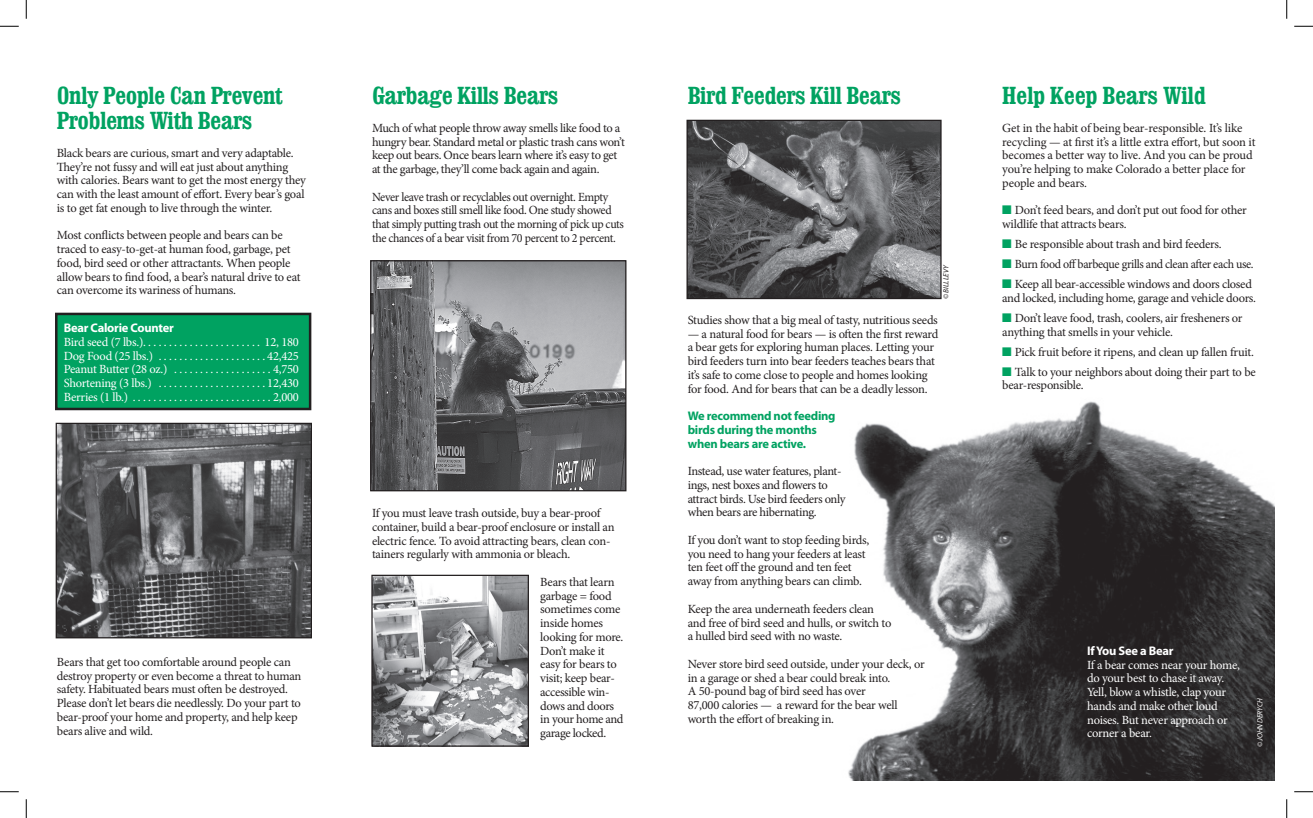
<style>
.page{position:relative;width:1313px;height:818px;background:#fff}
.page>*{position:absolute;margin:0;border:0;box-sizing:border-box;transform-origin:0 0}
.t1{font:700 condensed 25px/25px "Clarendon";letter-spacing:-.02em;color:#00a261}
.t2{font:12.5px/13.8px "Minion Pro";letter-spacing:-.025em;color:#231f20}
.t3{font:12.5px/13.8px "Minion Pro";letter-spacing:-.025em;color:#fff}
.t4{font:12.5px/13.8px "Minion Pro";letter-spacing:-.025em;color:#231f20;scale:.96 1}
.t5{font:700 12.5px/13.8px "Myriad Pro";letter-spacing:-.02em;color:#00a261}
.t6{font:700 12.5px "Myriad Pro";letter-spacing:-.02em;color:#fff}
.t7{font:italic 7.5px "Myriad Pro";letter-spacing:-.025em;color:#fff}
.t8{font:italic 7.5px "Myriad Pro";letter-spacing:-.02em;color:#231f20}
.s1{color:#00a261}
</style>
<div class="page">
<img style="left:848px;top:401px;width:426px;height:379px">
<div style="left:56px;top:314px;width:254px;height:95px;background:#00a261"></div>
<div style="left:55px;top:312px;width:256px;height:98px;border:2px solid #231f20"></div>
<img style="left:58px;top:424px;width:252px;height:212px">
<div style="left:56px;top:422px;width:256px;height:216px;border:1px solid #231f20"></div>
<img style="left:372px;top:262px;width:252px;height:227px">
<div style="left:370px;top:260px;width:256px;height:231px;border:1px solid #231f20"></div>
<img style="left:373px;top:576px;width:154px;height:168px">
<div style="left:371px;top:574px;width:158px;height:172px;border:1px solid #231f20"></div>
<img style="left:688px;top:122px;width:251px;height:175px">
<div style="left:686px;top:120px;width:255px;height:179px;border:1px solid #231f20"></div>
<svg style="left:0;top:25px;width:19px;height:2px"></svg>
<svg style="left:1294px;top:25px;width:18px;height:2px"></svg>
<svg style="left:0;top:791px;width:19px;height:1px"></svg>
<svg style="left:1294px;top:791px;width:18px;height:1px"></svg>
<svg style="left:25px;top:0;width:2px;height:19px"></svg>
<svg style="left:25px;top:799px;width:2px;height:19px"></svg>
<svg style="left:1286px;top:0;width:1px;height:19px"></svg>
<svg style="left:1286px;top:799px;width:1px;height:19px"></svg>
<h1 class="t1" style="left:57px;top:83px;width:227px">Only People Can Prevent<br>Problems With Bears</h1>
<p class="t2" style="left:57px;top:146px;width:251px">Black bears are curious, smart and very adaptable.<br>They’re not fussy and will eat just about anything with calories. Bears want to get the most energy they can with the least amount of effort. Every bear’s goal is to get fat enough to live through the winter.</p>
<p class="t2" style="left:57px;top:228px;width:245px">Most conflicts between people and bears can be traced to easy-to-get-at human food, garbage, pet food, bird seed or other attractants. When people allow bears to find food, a bear’s natural drive to eat can overcome its wariness of humans.</p>
<p class="t6" style="left:64px;top:320px;width:112px">Bear Calorie Counter</p>
<p class="t3" style="left:64px;top:335px;width:83px">Bird seed (7 lbs.) .......................</p>
<p class="t3" style="left:265px;top:335px;width:36px">12, 180</p>
<p class="t3" style="left:64px;top:349px;width:96px">Dog Food (25 lbs.) .....................</p>
<p class="t3" style="left:267px;top:349px;width:33px">42,425</p>
<p class="t3" style="left:64px;top:362px;width:110px">Peanut Butter (28 oz.) ....................</p>
<p class="t3" style="left:273px;top:362px;width:27px">4,750</p>
<p class="t3" style="left:64px;top:376px;width:94px">Shortening (3 lbs.) .....................</p>
<p class="t3" style="left:267px;top:376px;width:33px">12,430</p>
<p class="t3" style="left:64px;top:390px;width:68px">Berries (1 lb.) ............................</p>
<p class="t3" style="left:273px;top:390px;width:27px">2,000</p>
<p class="t2" style="left:57px;top:655px;width:246px">Bears that get too comfortable around people can destroy property or even become a threat to human safety. Habituated bears must often be destroyed.<br>Please don’t let bears die needlessly. Do your part to bear-proof your home and property, and help keep bears alive and wild.</p>
<h1 class="t1" style="left:372px;top:83px;width:188px">Garbage Kills Bears</h1>
<p class="t2" style="left:372px;top:121px;width:254px">Much of what people throw away smells like food to a hungry bear. Standard metal or plastic trash cans won’t keep out bears. Once bears learn where it’s easy to get at the garbage, they’ll come back again and again.</p>
<p class="t4" style="left:372px;top:190px;width:264px">Never leave trash or recyclables out overnight. Empty cans and boxes still smell like food. One study showed that simply putting trash out the morning of pick up cuts the chances of a bear visit from 70 percent to 2 percent.</p>
<p class="t2" style="left:372px;top:506px;width:244px">If you must leave trash outside, buy a bear-proof container, build a bear-proof enclosure or install an electric fence. To avoid attracting bears, clean con&shy;tainers regularly with ammonia or bleach.</p>
<p class="t2" style="left:540px;top:575px;width:85px">Bears that learn garbage = food sometimes come inside homes looking for more.<br>Don’t make it easy for bears to visit; keep bear&shy;accessible win&shy;dows and doors in your home and garage locked.</p>
<h1 class="t1" style="left:688px;top:82px;width:215px">Bird Feeders Kill Bears</h1>
<p class="t8" style="left:941px;top:299px;width:35px;rotate:-90deg">© BILL LEVY</p>
<p class="t2" style="left:688px;top:313px;width:252px">Studies show that a big meal of tasty, nutritious seeds</p>
<p class="t2" style="left:688px;top:327px;width:252px">— a natural food for bears — is often the first reward a bear gets for exploring human places. Letting your bird feeders turn into bear feeders teaches bears that it’s safe to come close to people and homes looking for food. And for bears that can be a deadly lesson.</p>
<p class="t5" style="left:688px;top:408px;width:149px">We recommend not feeding birds during the months when bears are active.</p>
<p class="t2" style="left:688px;top:464px;width:159px">Instead, use water features, plant&shy;ings, nest boxes and flowers to attract birds. Use bird feeders only when bears are hibernating.</p>
<p class="t2" style="left:688px;top:533px;width:183px">If you don’t want to stop feeding birds, you need to hang your feeders at least ten feet off the ground and ten feet away from anything bears can climb.</p>
<p class="t2" style="left:688px;top:602px;width:205px">Keep the area underneath feeders clean and free of bird seed and hulls, or switch to a hulled bird seed with no waste.</p>
<p class="t2" style="left:688px;top:657px;width:238px">Never store bird seed outside, under your deck, or in a garage or shed a bear could break into.<br>A 50-pound bag of bird seed has over<br>87,000 calories — a reward for the bear well worth the effort of breaking in.</p>
<h1 class="t1" style="left:1002px;top:83px;width:205px">Help Keep Bears Wild</h1>
<p class="t2" style="left:1002px;top:121px;width:255px">Get in the habit of being bear-responsible. It’s like recycling — at first it’s a little extra effort, but soon it becomes a better way to live. And you can be proud you’re helping to make Colorado a better place for people and bears.</p>
<p class="t2" style="left:1002px;top:203px;width:246px"><span class="s1">■</span> Don’t feed bears, and don’t put out food for other wildlife that attracts bears.</p>
<p class="t2" style="left:1002px;top:237px;width:221px"><span class="s1">■</span> Be responsible about trash and bird feeders.</p>
<p class="t4" style="left:1002px;top:257px;width:263px"><span class="s1">■</span> Burn food off barbeque grills and clean after each use.</p>
<p class="t2" style="left:1002px;top:277px;width:255px"><span class="s1">■</span> Keep all bear-accessible windows and doors closed and locked, including home, garage and vehicle doors.</p>
<p class="t2" style="left:1002px;top:311px;width:242px"><span class="s1">■</span> Don’t leave food, trash, coolers, air fresheners or anything that smells in your vehicle.</p>
<p class="t2" style="left:1002px;top:345px;width:253px"><span class="s1">■</span> Pick fruit before it ripens, and clean up fallen fruit.</p>
<p class="t2" style="left:1002px;top:365px;width:255px"><span class="s1">■</span> Talk to your neighbors about doing their part to be bear-responsible.</p>
<p class="t6" style="left:1087px;top:642px;width:88px">If You See a Bear</p>
<p class="t3" style="left:1087px;top:657px;width:154px">If a bear comes near your home, do your best to chase it away.<br>Yell, blow a whistle, clap your hands and make other loud noises. But never approach or corner a bear.</p>
<p class="t7" style="left:1255px;top:746px;width:49px;rotate:-90deg">© JOHN DERYCH</p>
</div>
